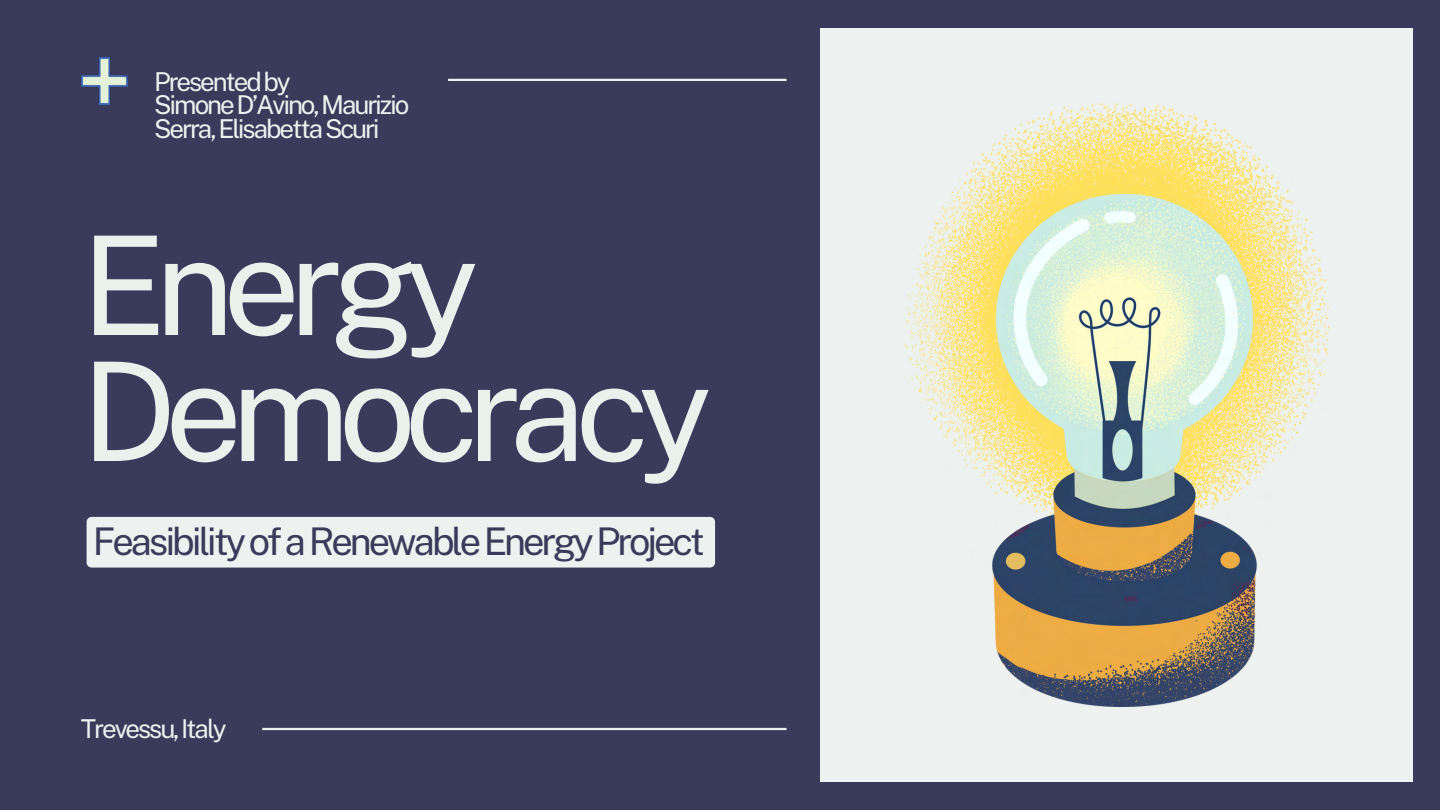
<style>
.page{position:relative;width:1440px;height:810px;background:#3a3a5b}
.page>*{position:absolute;margin:0;border:0;box-sizing:border-box;transform-origin:0 0}
.t1{font:137.5px/126px "Public Sans";letter-spacing:-.085em;color:#e9f1ed}
.t2{font:38.1px "Public Sans";letter-spacing:-.085em;color:#3a3a5b}
.t3{font:26px/23.2px "Public Sans";letter-spacing:-.085em;color:#edf1ef}
</style>
<div class="page">
<div style="left:821px;top:28px;width:592px;height:754px;background:#edf1ef"></div>
<img style="left:904px;top:103px;width:425px;height:603px">
<img style="left:81px;top:58px;width:47px;height:46px">
<div style="left:87px;top:517px;width:628px;height:51px;background:#edf1ef"></div>
<hr style="left:262px;top:728px;width:525px;height:2px;background:#edf1ef">
<hr style="left:448px;top:79px;width:339px;height:2px;background:#edf1ef">
<h2 class="t3" style="left:154px;top:70px;width:138px">Presented by</h2>
<p class="t3" style="left:154px;top:93px;width:257px">Simone D’Avino, Maurizio<br>Serra, Elisabetta Scuri</p>
<p class="t1" style="left:81px;top:222px;width:632px">Energy<br>Democracy</p>
<h1 class="t2" style="left:93px;top:519px;width:614px">Feasibility of a Renewable Energy Project</h1>
<p class="t3" style="left:81px;top:717px;width:147px">Trevessu, Italy</p>
</div>
